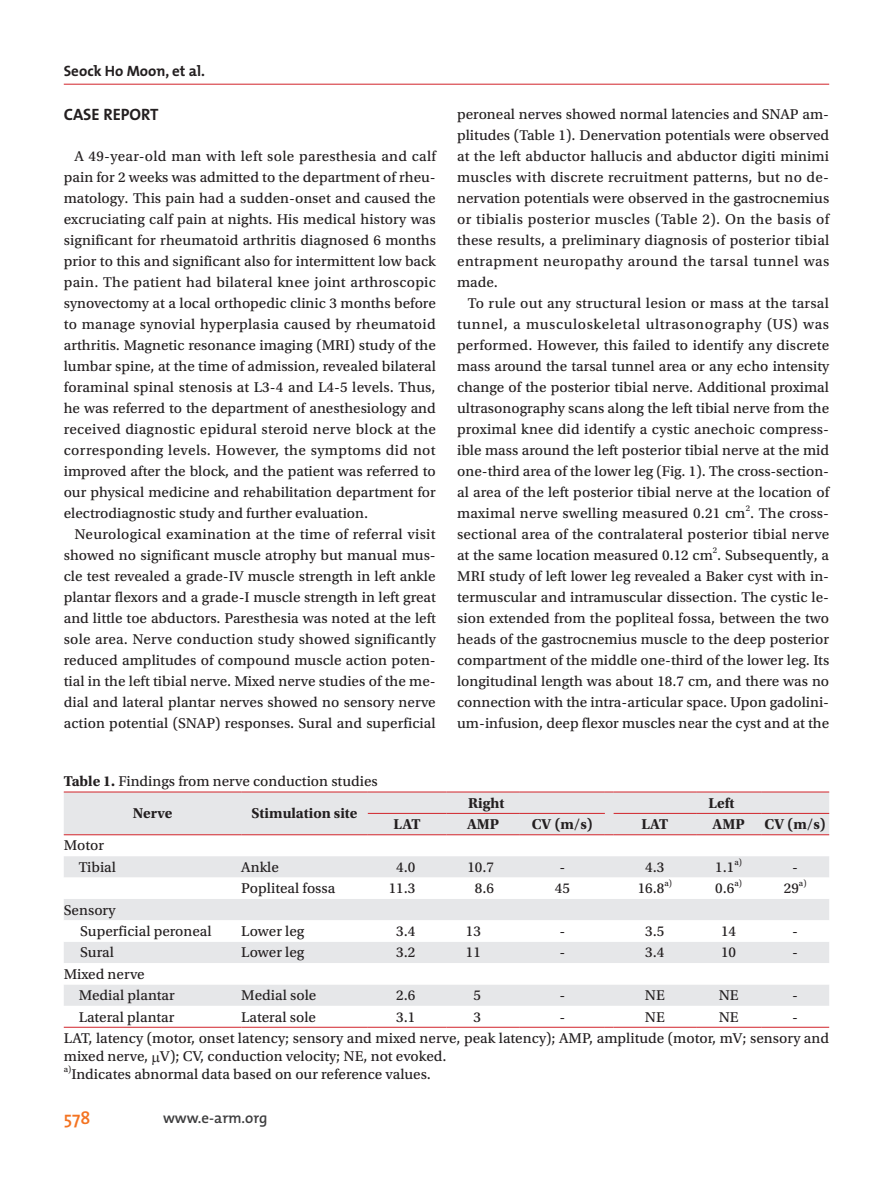
<style>
.page{position:relative;width:893px;height:1191px;background:#fff}
.page>*{position:absolute;margin:0;border:0;box-sizing:border-box;transform-origin:0 0}
.t1{font:600 18px "The Mix";color:#f47321}
.서론{font:700 16.5px "The Mix";color:#231f20}
.바탕글{font:15px/21px "Utopia Std Capt";letter-spacing:.005em;color:#231f20;text-align:justify}
.표{font:15px/18px "Utopia Std Capt";color:#231f20}
.표1라인{font:700 15px "Utopia Std";color:#231f20}
.쪽제목_짝{font:700 15px "The Mix";color:#231f20}
.t2{font:600 15px "The Mix";color:#3e3e3f}
.표-2{font:8.7px "Utopia Std Capt";color:#231f20}
.바탕글-2{font:8.7px "Utopia Std Capt";color:#231f20}
.s1{font-family:"Utopia Std";font-weight:700}
</style>
<div class="page">
<hr style="left:64px;top:84px;width:765px;height:1px;background:#d1232a">
<div style="left:64px;top:792px;width:765px;height:42px;background:#e6e7e9"></div>
<svg style="left:64px;top:835px;width:765px;height:171px"></svg>
<hr style="left:368px;top:813px;width:78px;height:1px;background:#d1232a">
<hr style="left:446px;top:813px;width:74px;height:1px;background:#d1232a">
<hr style="left:520px;top:813px;width:85px;height:1px;background:#d1232a">
<hr style="left:614px;top:813px;width:82px;height:1px;background:#d1232a">
<hr style="left:696px;top:813px;width:65px;height:1px;background:#d1232a">
<hr style="left:761px;top:813px;width:68px;height:1px;background:#d1232a">
<hr style="left:64px;top:791px;width:177px;height:1px;background:#d1232a">
<hr style="left:241px;top:791px;width:127px;height:1px;background:#d1232a">
<hr style="left:368px;top:791px;width:78px;height:1px;background:#d1232a">
<hr style="left:446px;top:791px;width:74px;height:1px;background:#d1232a">
<hr style="left:520px;top:791px;width:85px;height:1px;background:#d1232a">
<hr style="left:614px;top:791px;width:82px;height:1px;background:#d1232a">
<hr style="left:696px;top:791px;width:65px;height:1px;background:#d1232a">
<hr style="left:761px;top:791px;width:68px;height:1px;background:#d1232a">
<hr style="left:64px;top:834px;width:177px;height:1px;background:#d1232a">
<hr style="left:241px;top:834px;width:127px;height:1px;background:#d1232a">
<hr style="left:368px;top:834px;width:78px;height:1px;background:#d1232a">
<hr style="left:446px;top:834px;width:74px;height:1px;background:#d1232a">
<hr style="left:520px;top:834px;width:85px;height:1px;background:#d1232a">
<hr style="left:614px;top:834px;width:82px;height:1px;background:#d1232a">
<hr style="left:696px;top:834px;width:65px;height:1px;background:#d1232a">
<hr style="left:761px;top:834px;width:68px;height:1px;background:#d1232a">
<hr style="left:64px;top:1026px;width:177px;height:1px;background:#d1232a">
<hr style="left:241px;top:1026px;width:127px;height:1px;background:#d1232a">
<hr style="left:368px;top:1026px;width:78px;height:1px;background:#d1232a">
<hr style="left:446px;top:1026px;width:74px;height:1px;background:#d1232a">
<hr style="left:520px;top:1026px;width:85px;height:1px;background:#d1232a">
<hr style="left:614px;top:1026px;width:82px;height:1px;background:#d1232a">
<hr style="left:696px;top:1026px;width:65px;height:1px;background:#d1232a">
<hr style="left:761px;top:1026px;width:68px;height:1px;background:#d1232a">
<p class="쪽제목_짝" style="left:64px;top:59px;width:143px">Seock Ho Moon, et al.</p>
<p class="서론" style="left:64px;top:101px;width:96px">CASE REPORT</p>
<p class="바탕글" style="left:64px;top:146px;width:374px;text-indent:11px">A 49-year-old man with left sole paresthesia and calf pain for 2 weeks was admitted to the department of rheu&shy;matology. This pain had a sudden-onset and caused the excruciating calf pain at nights. His medical history was significant for rheumatoid arthritis diagnosed 6 months prior to this and significant also for intermittent low back pain. The patient had bilateral knee joint arthroscopic synovectomy at a local orthopedic clinic 3 months before to manage synovial hyperplasia caused by rheumatoid arthritis. Magnetic resonance imaging (MRI) study of the lumbar spine, at the time of admission, revealed bilateral foraminal spinal stenosis at L3-4 and L4-5 levels. Thus, he was referred to the department of anesthesiology and received diagnostic epidural steroid nerve block at the corresponding levels. However, the symptoms did not improved after the block, and the patient was referred to our physical medicine and rehabilitation department for electrodiagnostic study and further evaluation.</p>
<p class="바탕글" style="left:64px;top:524px;width:374px;text-indent:11px">Neurological examination at the time of referral visit showed no significant muscle atrophy but manual mus&shy;cle test revealed a grade-IV muscle strength in left ankle plantar flexors and a grade-I muscle strength in left great and little toe abductors. Paresthesia was noted at the left sole area. Nerve conduction study showed significantly reduced amplitudes of compound muscle action poten&shy;tial in the left tibial nerve. Mixed nerve studies of the me&shy;dial and lateral plantar nerves showed no sensory nerve action potential (SNAP) responses. Sural and superficial</p>
<p class="바탕글" style="left:457px;top:104px;width:374px">peroneal nerves showed normal latencies and SNAP am&shy;plitudes (Table 1). Denervation potentials were observed at the left abductor hallucis and abductor digiti minimi muscles with discrete recruitment patterns, but no de&shy;nervation potentials were observed in the gastrocnemius or tibialis posterior muscles (Table 2). On the basis of these results, a preliminary diagnosis of posterior tibial entrapment neuropathy around the tarsal tunnel was made.</p>
<p class="바탕글" style="left:457px;top:293px;width:374px;text-indent:11px">To rule out any structural lesion or mass at the tarsal tunnel, a musculoskeletal ultrasonography (US) was performed. However, this failed to identify any discrete mass around the tarsal tunnel area or any echo intensity change of the posterior tibial nerve. Additional proximal ultrasonography scans along the left tibial nerve from the proximal knee did identify a cystic anechoic compress&shy;ible mass around the left posterior tibial nerve at the mid one-third area of the lower leg (Fig. 1). The cross-section&shy;al area of the left posterior tibial nerve at the location of maximal nerve swelling measured 0.21 cm . The cross-</p>
<p class="바탕글-2" style="left:746px;top:503px;width:6px">2</p>
<p class="바탕글" style="left:457px;top:524px;width:374px">sectional area of the contralateral posterior tibial nerve at the same location measured 0.12 cm . Subsequently, a</p>
<p class="바탕글-2" style="left:713px;top:545px;width:6px">2</p>
<p class="바탕글" style="left:457px;top:566px;width:374px">MRI study of left lower leg revealed a Baker cyst with in&shy;termuscular and intramuscular dissection. The cystic le&shy;sion extended from the popliteal fossa, between the two heads of the gastrocnemius muscle to the deep posterior compartment of the middle one-third of the lower leg. Its longitudinal length was about 18.7 cm, and there was no connection with the intra-articular space. Upon gadolini&shy;um-infusion, deep flexor muscles near the cyst and at the</p>
<p class="표" style="left:64px;top:772px;width:315px"><span class="s1">Table 1.</span> Findings from nerve conduction studies</p>
<p class="표1라인" style="left:133px;top:804px;width:41px">Nerve</p>
<p class="표1라인" style="left:252px;top:804px;width:108px">Stimulation site</p>
<p class="표1라인" style="left:468px;top:794px;width:38px">Right</p>
<p class="표1라인" style="left:708px;top:794px;width:28px">Left</p>
<p class="표1라인" style="left:394px;top:815px;width:29px">LAT</p>
<p class="표1라인" style="left:467px;top:815px;width:34px">AMP</p>
<p class="표1라인" style="left:532px;top:815px;width:63px">CV (m/s)</p>
<p class="표1라인" style="left:641px;top:815px;width:28px">LAT</p>
<p class="표1라인" style="left:712px;top:815px;width:34px">AMP</p>
<p class="표1라인" style="left:764px;top:815px;width:63px">CV (m/s)</p>
<p class="표" style="left:64px;top:837px;width:42px">Motor</p>
<p class="표" style="left:79px;top:858px;width:39px">Tibial</p>
<p class="표" style="left:241px;top:858px;width:39px">Ankle</p>
<p class="표" style="left:396px;top:858px;width:21px">4.0</p>
<p class="표" style="left:467px;top:858px;width:28px">10.7</p>
<p class="표" style="left:559px;top:858px;width:7px">-</p>
<p class="표" style="left:645px;top:858px;width:21px">4.3</p>
<p class="표" style="left:715px;top:858px;width:21px">1.1</p>
<p class="표-2" style="left:734px;top:857px;width:9px">a)</p>
<p class="표" style="left:792px;top:858px;width:7px">-</p>
<p class="표" style="left:241px;top:879px;width:96px">Popliteal fossa</p>
<p class="표" style="left:389px;top:879px;width:28px">11.3</p>
<p class="표" style="left:475px;top:879px;width:21px">8.6</p>
<p class="표" style="left:555px;top:879px;width:17px">45</p>
<p class="표" style="left:638px;top:879px;width:28px">16.8</p>
<p class="표-2" style="left:664px;top:878px;width:9px">a)</p>
<p class="표" style="left:715px;top:879px;width:21px">0.6</p>
<p class="표-2" style="left:734px;top:878px;width:9px">a)</p>
<p class="표" style="left:784px;top:879px;width:17px">29</p>
<p class="표-2" style="left:799px;top:878px;width:9px">a)</p>
<p class="표" style="left:64px;top:901px;width:53px">Sensory</p>
<p class="표" style="left:80px;top:922px;width:133px">Superficial peroneal</p>
<p class="표" style="left:241px;top:922px;width:65px">Lower leg</p>
<p class="표" style="left:396px;top:922px;width:21px">3.4</p>
<p class="표" style="left:466px;top:922px;width:17px">13</p>
<p class="표" style="left:559px;top:922px;width:7px">-</p>
<p class="표" style="left:645px;top:922px;width:21px">3.5</p>
<p class="표" style="left:721px;top:922px;width:17px">14</p>
<p class="표" style="left:792px;top:922px;width:7px">-</p>
<p class="표" style="left:80px;top:943px;width:35px">Sural</p>
<p class="표" style="left:241px;top:943px;width:65px">Lower leg</p>
<p class="표" style="left:396px;top:943px;width:21px">3.2</p>
<p class="표" style="left:466px;top:943px;width:17px">11</p>
<p class="표" style="left:559px;top:943px;width:7px">-</p>
<p class="표" style="left:645px;top:943px;width:21px">3.4</p>
<p class="표" style="left:721px;top:943px;width:17px">10</p>
<p class="표" style="left:792px;top:943px;width:7px">-</p>
<p class="표" style="left:64px;top:965px;width:82px">Mixed nerve</p>
<p class="표" style="left:79px;top:986px;width:98px">Medial plantar</p>
<p class="표" style="left:241px;top:986px;width:76px">Medial sole</p>
<p class="표" style="left:396px;top:986px;width:21px">2.6</p>
<p class="표" style="left:473px;top:986px;width:9px">5</p>
<p class="표" style="left:559px;top:986px;width:7px">-</p>
<p class="표" style="left:645px;top:986px;width:21px">NE</p>
<p class="표" style="left:719px;top:986px;width:21px">NE</p>
<p class="표" style="left:792px;top:986px;width:7px">-</p>
<p class="표" style="left:79px;top:1008px;width:97px">Lateral plantar</p>
<p class="표" style="left:241px;top:1008px;width:76px">Lateral sole</p>
<p class="표" style="left:396px;top:1008px;width:21px">3.1</p>
<p class="표" style="left:473px;top:1008px;width:9px">3</p>
<p class="표" style="left:559px;top:1008px;width:7px">-</p>
<p class="표" style="left:645px;top:1008px;width:21px">NE</p>
<p class="표" style="left:719px;top:1008px;width:21px">NE</p>
<p class="표" style="left:792px;top:1008px;width:7px">-</p>
<p class="표" style="left:64px;top:1029px;width:767px">LAT, latency (motor, onset latency; sensory and mixed nerve, peak latency); AMP, amplitude (motor, mV; sensory and mixed nerve, V); CV, conduction velocity; NE, not evoked.</p>
<p class="표-2" style="left:64px;top:1064px;width:9px">a)</p>
<p class="표" style="left:71px;top:1065px;width:361px">Indicates abnormal data based on our reference values.</p>
<p class="t1" style="left:64px;top:1102px;width:28px">578</p>
<p class="t2" style="left:163px;top:1105px;width:106px">www.e-arm.org</p>
</div>
